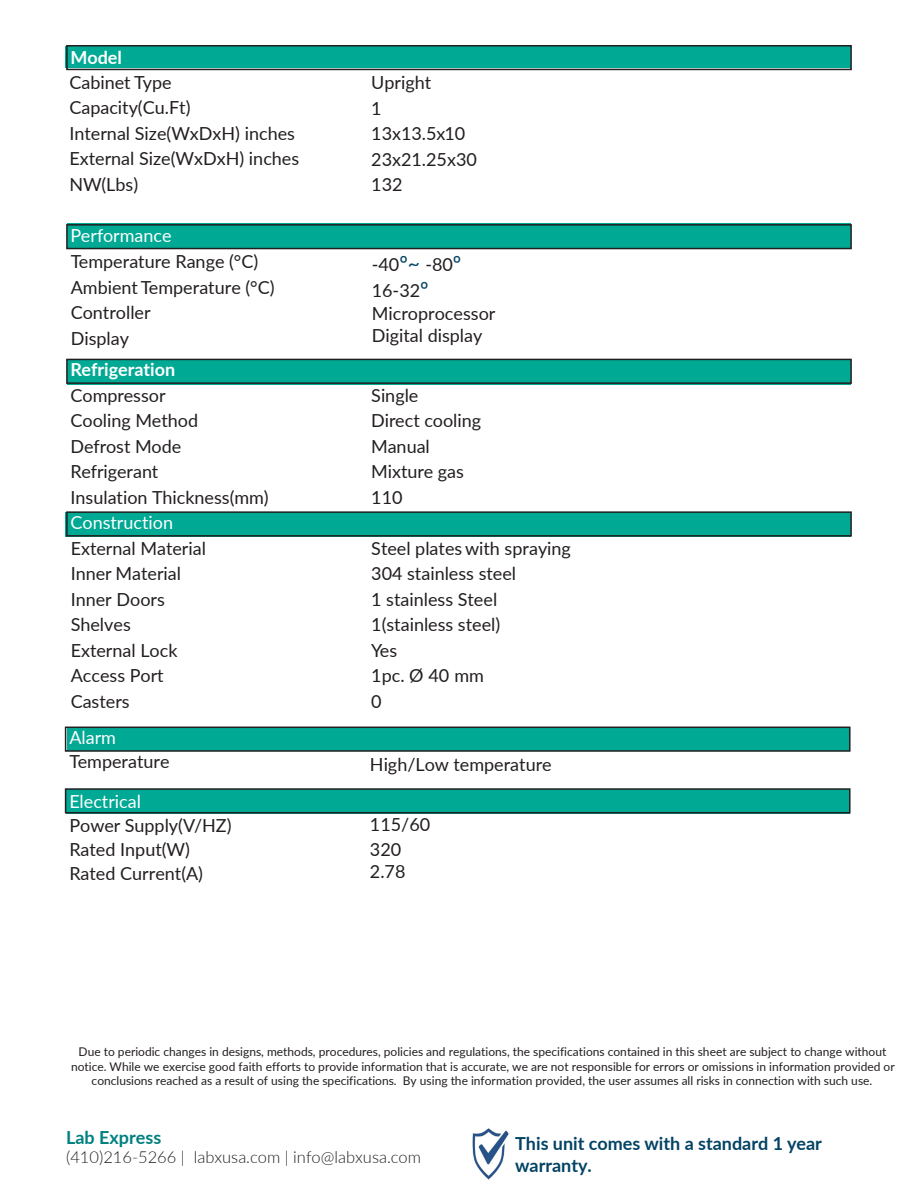
<style>
.page{position:relative;width:918px;height:1188px;background:#fff}
.page>*{position:absolute;margin:0;border:0;box-sizing:border-box;transform-origin:0 0}
.t1{font:18px/25.5px "Lato";color:#231f20}
.t2{font:700 18px/21.6px "Lato";color:#034364}
.t3{font:18px "Lato";color:#fff}
.t4{font:700 18px "Lato";color:#fff}
.t5{font:18px "Lato";color:#231f20}
.t6{font:700 18px "Lato";color:#008080}
.t7{font:300 16.5px "Lato";color:#231f20}
.t8{font:12px/14.4px "Lato";color:#221e1f;text-align:center}
.s1{font-style:inherit}
.s2{font-size:21px;color:#034364}
</style>
<div class="page">
<div style="left:69px;top:48px;width:780px;height:19px;background:#00a994"></div>
<div style="left:68px;top:223px;width:782px;height:23px;background:#00a994"></div>
<div style="left:69px;top:362px;width:780px;height:19px;background:#00a994"></div>
<div style="left:69px;top:514px;width:780px;height:20px;background:#00a994"></div>
<div style="left:68px;top:730px;width:780px;height:19px;background:#00a994"></div>
<div style="left:67px;top:791px;width:783px;height:23px;background:#00a994"></div>
<div style="left:65px;top:788px;width:786px;height:25px;border:2px solid #231f20"></div>
<div style="left:65px;top:727px;width:786px;height:25px;border:2px solid #231f20"></div>
<div style="left:66px;top:511px;width:786px;height:26px;border:2px solid #231f20"></div>
<div style="left:66px;top:359px;width:786px;height:25px;border:2px solid #231f20"></div>
<div style="left:66px;top:224px;width:786px;height:25px;border:2px solid #231f20"></div>
<div style="left:66px;top:45px;width:786px;height:25px;border:2px solid #231f20"></div>
<img style="left:472px;top:1128px;width:37px;height:52px">
<p class="t4" style="left:71px;top:44px;width:53px">Model</p>
<p class="t1" style="left:69px;top:69px;width:231px">Cabinet Type<br>Capacity(Cu.Ft)<br>Internal Size(WxDxH) inches<br>External Size(WxDxH) inches<br>NW(Lbs)</p>
<p class="t3" style="left:71px;top:223px;width:102px">Performance</p>
<p class="t1" style="left:71px;top:248px;width:205px">Temperature Range (°C)<br>Ambient Temperature (°C)<br>Controller<br>Display</p>
<p class="t4" style="left:71px;top:356px;width:106px">Refrigeration</p>
<p class="t1" style="left:71px;top:382px;width:199px">Compressor<br>Cooling Method<br>Defrost Mode<br>Refrigerant<br>Insulation Thickness(mm)</p>
<p class="t3" style="left:71px;top:510px;width:104px">Construction</p>
<p class="t1" style="left:71px;top:535px;width:137px">External Material<br>Inner Material<br>Inner Doors<br>Shelves<br>External Lock<br>Access Port<br>Casters</p>
<p class="t3" style="left:69px;top:725px;width:48px">Alarm</p>
<p class="t1" style="left:69px;top:748px;width:102px">Temperature</p>
<p class="t3" style="left:69px;top:789px;width:73px">Electrical</p>
<p class="t1" style="left:69px;top:812px;width:164px">Power Supply(V/HZ)</p>
<p class="t5" style="left:69px;top:837px;width:122px">Rated Input(W)</p>
<p class="t1" style="left:69px;top:860px;width:135px">Rated Current(A)</p>
<p class="t1" style="left:371px;top:69px;width:107px">Upright<br>1<br>13x13.5x10<br><span class="s1">23</span>x<span class="s1">21.25</span>x<span class="s1">30<br></span>132</p>
<p class="t1" style="left:372px;top:251px;width:91px">-40<span class="s2">º</span><span class="s2">~</span> -80<span class="s2">º<br></span>16-32<span class="s2">º</span></p>
<p class="t1" style="left:372px;top:302px;width:125px;line-height:21.9px">Microprocessor<br>Digital display</p>
<p class="t1" style="left:371px;top:382px;width:112px">Single<br>Direct cooling<br>Manual<br>Mixture gas<br>110</p>
<p class="t1" style="left:371px;top:535px;width:201px">Steel plates with spraying<br>304 stainless steel<br>1 stainless Steel<br>1(stainless steel)<br>Yes<br>1pc. Ø 40 mm</p>
<p class="t5" style="left:371px;top:688px;width:12px">0</p>
<p class="t1" style="left:370px;top:751px;width:183px">High/Low temperature</p>
<p class="t1" style="left:370px;top:811px;width:62px">11<span class="s1">5</span>/60<br><span class="s1">320</span></p>
<p class="t5" style="left:370px;top:858px;width:37px">2.78</p>
<p class="t8" style="left:71px;top:1044px;width:825px">Due to periodic changes in designs, methods, procedures, policies and regulations, the specifications contained in this sheet are subject to change without notice. While we exercise good faith efforts to provide information that is accurate, we are not responsible for errors or omissions in information provided or conclusions reached as a result of using the specifications. By using the information provided, the user assumes all risks in connection with such use.</p>
<p class="t6" style="left:66px;top:1124px;width:97px">Lab Express</p>
<p class="t7" style="left:66px;top:1146px;width:356px">(410)216-5266 | labxusa.com | info@labxusa.com</p>
<p class="t2" style="left:515px;top:1132px;width:308px">This unit comes with a standard <span class="s1">1</span> year warranty.</p>
</div>
